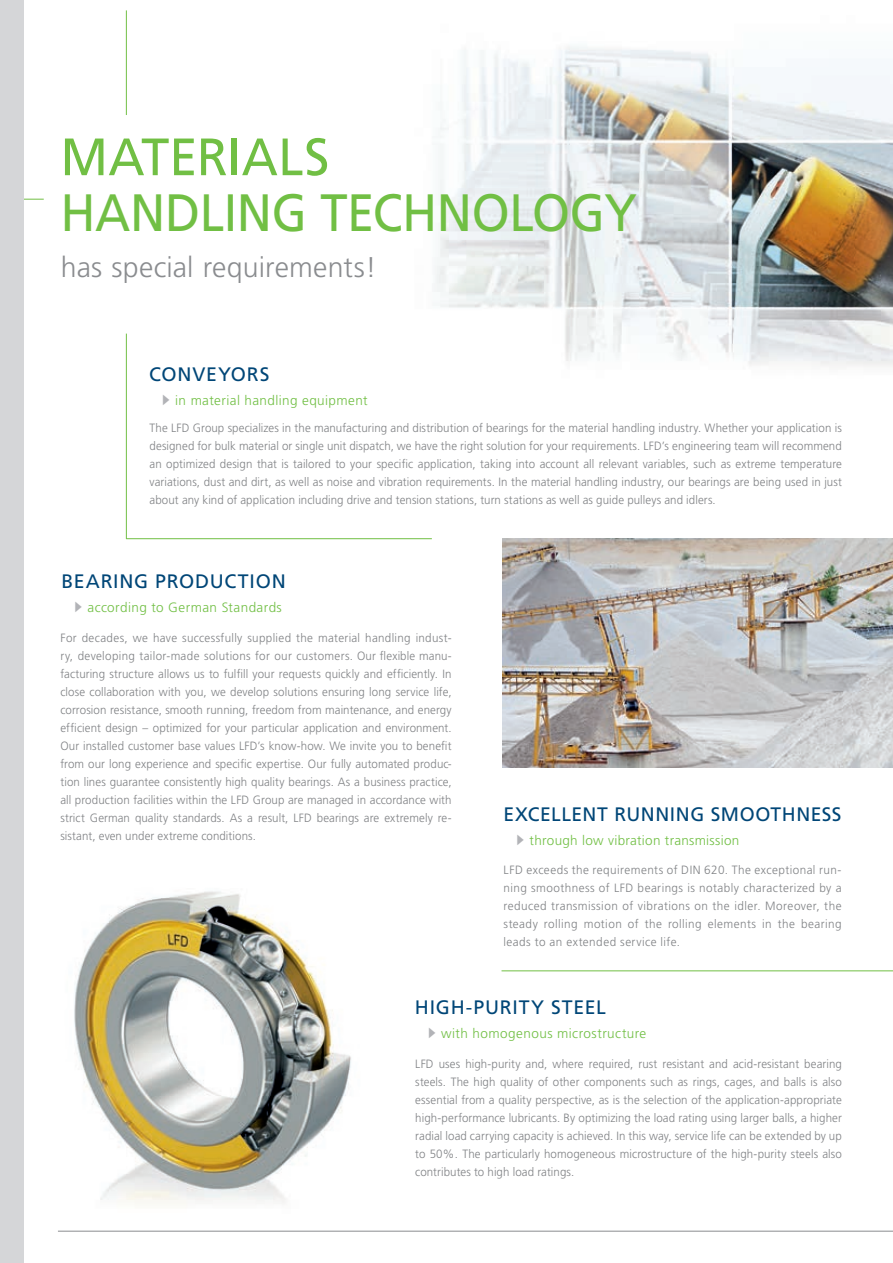
<style>
.page{position:relative;width:893px;height:1263px;background:#fff}
.page>*{position:absolute;margin:0;border:0;box-sizing:border-box;transform-origin:0 0}
.t1{font:52.5px/55.5px "Frutiger";letter-spacing:-.01em;color:#71bf44;scale:.96 1}
.t2{font:300 28.5px "Frutiger";letter-spacing:.005em;color:#8a8c8f}
.t3{font:19.5px "Frutiger";letter-spacing:.035em;color:#004677}
.t4{font:300 13.5px "Frutiger";letter-spacing:.03em;color:#71bf44}
.t5{font:300 12px/18px "Frutiger";letter-spacing:.01em;color:#808285;text-align:justify;scale:.96 1}
.t6{font:300 12px/18px "Frutiger";letter-spacing:.01em;color:#808285;text-align:justify}
.s1{font-family:"Arial";font-weight:400;font-style:italic;font-size:15px;color:#b2b3b7}
</style>
<div class="page">
<img style="left:434px;top:46px;width:459px;height:321px">
<img style="left:74px;top:891px;width:277px;height:313px">
<img style="left:502px;top:538px;width:391px;height:230px">
<hr style="left:0;top:199px;width:44px;height:1px;background:#71bf44">
<hr style="left:126px;top:10px;width:1px;height:105px;background:#71bf44">
<hr style="left:126px;top:538px;width:306px;height:1px;background:#71bf44">
<hr style="left:126px;top:334px;width:1px;height:205px;background:#71bf44">
<hr style="left:501px;top:970px;width:392px;height:1px;background:#71bf44">
<hr style="left:58px;top:1231px;width:835px;height:1px;background:#8a8c8f">
<div style="left:0;top:0;width:23px;height:1263px;background:#d5d6d8"></div>
<h1 class="t1" style="left:60px;top:129px;width:602px">MATERIALS<br>HANDLING TECHNOLOGY</h1>
<h2 class="t2" style="left:61px;top:251px;width:317px">has special requirements!</h2>
<h3 class="t3" style="left:149px;top:363px;width:122px">CONVEYORS</h3>
<p class="t4" style="left:162px;top:393px;width:207px"><span class="s1">►</span> in material handling equipment</p>
<p class="t5" style="left:150px;top:419px;width:723px">The LFD Group specializes in the manufacturing and distribution of bearings for the material handling industry. Whether your application is designed for bulk material or single unit dispatch, we have the right solution for your requirements. LFD’s engineering team will recommend an optimized design that is tailored to your specific application, taking into account all relevant variables, such as extreme temperature variations, dust and dirt, as well as noise and vibration requirements. In the material handling industry, our bearings are being used in just about any kind of application including drive and tension stations, turn stations as well as guide pulleys and idlers.</p>
<h3 class="t3" style="left:61px;top:570px;width:226px">BEARING PRODUCTION</h3>
<p class="t4" style="left:74px;top:600px;width:209px"><span class="s1">►</span> according to German Standards</p>
<p class="t6" style="left:60px;top:628px;width:393px">For decades, we have successfully supplied the material handling indust&shy;ry, developing tailor-made solutions for our customers. Our flexible manu&shy;facturing structure allows us to fulfill your requests quickly and efficiently. In close collaboration with you, we develop solutions ensuring long service life, corrosion resistance, smooth running, freedom from maintenance, and energy efficient design – optimized for your particular application and environment.<br>Our installed customer base values LFD’s know-how. We invite you to benefit from our long experience and specific expertise. Our fully automated produc&shy;tion lines guarantee consistently high quality bearings. As a business practice, all production facilities within the LFD Group are managed in accordance with strict German quality standards. As a result, LFD bearings are extremely re&shy;sistant, even under extreme conditions.</p>
<h3 class="t3" style="left:504px;top:802px;width:340px">EXCELLENT RUNNING SMOOTHNESS</h3>
<p class="t4" style="left:516px;top:832px;width:225px"><span class="s1">►</span> through low vibration transmission</p>
<p class="t6" style="left:504px;top:861px;width:339px">LFD exceeds the requirements of DIN 620. The exceptional run&shy;ning smoothness of LFD bearings is notably characterized by a reduced transmission of vibrations on the idler. Moreover, the steady rolling motion of the rolling elements in the bearing leads to an extended service life.</p>
<h3 class="t3" style="left:415px;top:996px;width:192px">HIGH-PURITY STEEL</h3>
<p class="t4" style="left:428px;top:1026px;width:220px"><span class="s1">►</span> with homogenous microstructure</p>
<p class="t5" style="left:415px;top:1054px;width:446px">LFD uses high-purity and, where required, rust resistant and acid-resistant bearing steels. The high quality of other components such as rings, cages, and balls is also essential from a quality perspective, as is the selection of the application-appropriate high-performance lubricants. By optimizing the load rating using larger balls, a higher radial load carrying capacity is achieved. In this way, service life can be extended by up to 50%. The particularly homogeneous microstructure of the high-purity steels also contributes to high load ratings.</p>
</div>
